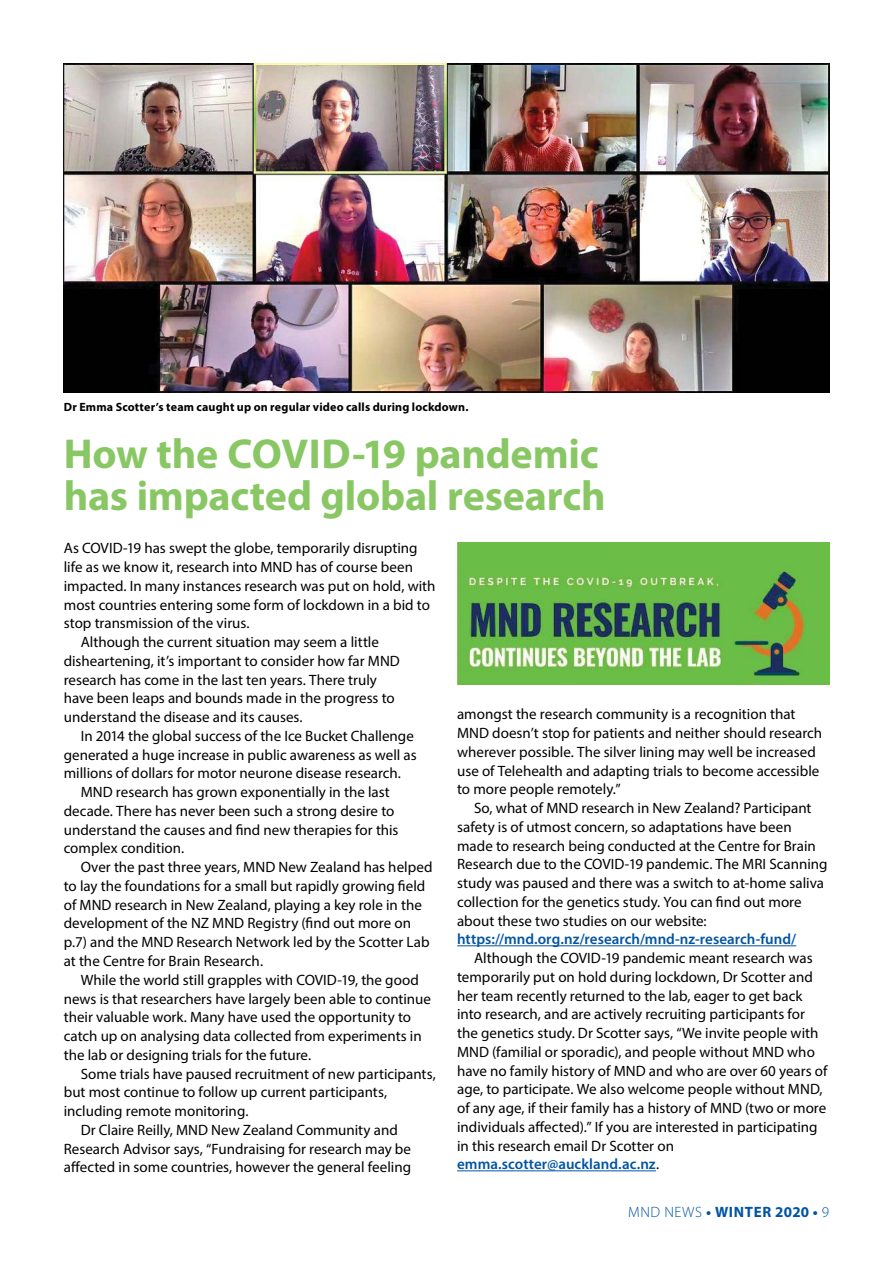
<style>
.page{position:relative;width:893px;height:1263px;background:#fff}
.page>*{position:absolute;margin:0;border:0;box-sizing:border-box;transform-origin:0 0}
.t1{font:700 42px/42px "Myriad Pro";letter-spacing:-.005em;color:#89c764}
.t2{font:15px/18.8px "Myriad Pro";color:#000}
.t3{font:600 15px "Myriad Pro";color:#0054a3}
.t4{font:700 15px "Myriad Pro";letter-spacing:.04em;color:#0054a3}
.t5{font:700 12px "Myriad Pro";letter-spacing:.015em;color:#000}
.s1{font-weight:600;color:#0054a3}
.s2{font-weight:300}
</style>
<div class="page">
<hr style="left:457px;top:945px;width:339px;height:1px;background:#0054a3">
<hr style="left:457px;top:1170px;width:199px;height:1px;background:#0054a3">
<img style="left:64px;top:64px;width:765px;height:328px">
<img style="left:457px;top:542px;width:372px;height:142px">
<p class="t5" style="left:64px;top:399px;width:406px">Dr Emma Scotter’s team caught up on regular video calls during lockdown.</p>
<h1 class="t1" style="left:64px;top:432px;width:543px">how the COviD-19 pandemic has impacted global research</h1>
<p class="t2" style="left:64px;top:540px;width:355px">As COVID-19 has swept the globe, temporarily disrupting</p>
<p class="t2" style="left:64px;top:559px;width:351px">life as we know it, research into MND has of course been</p>
<p class="t2" style="left:64px;top:578px;width:373px">impacted. In many instances research was put on hold, with</p>
<p class="t2" style="left:64px;top:596px;width:368px">most countries entering some form of lockdown in a bid to</p>
<p class="t2" style="left:64px;top:615px;width:187px">stop transmission of the virus.</p>
<p class="t2" style="left:81px;top:634px;width:300px">Although the current situation may seem a little</p>
<p class="t2" style="left:64px;top:653px;width:338px">disheartening, it’s important to consider how far MND</p>
<p class="t2" style="left:64px;top:671px;width:315px">research has come in the last ten years. There truly</p>
<p class="t2" style="left:64px;top:690px;width:332px">have been leaps and bounds made in the progress to</p>
<p class="t2" style="left:64px;top:709px;width:240px">understand the disease and its causes.</p>
<p class="t2" style="left:81px;top:728px;width:335px">In 2014 the global success of the Ice Bucket Challenge</p>
<p class="t2" style="left:64px;top:746px;width:354px">generated a huge increase in public awareness as well as</p>
<p class="t2" style="left:64px;top:765px;width:339px">millions of dollars for motor neurone disease research.</p>
<p class="t2" style="left:81px;top:784px;width:310px">MND research has grown exponentially in the last</p>
<p class="t2" style="left:64px;top:803px;width:332px">decade. There has never been such a strong desire to</p>
<p class="t2" style="left:64px;top:821px;width:336px">understand the causes and find new therapies for this</p>
<p class="t2" style="left:64px;top:840px;width:122px">complex condition.</p>
<p class="t2" style="left:81px;top:859px;width:353px">Over the past three years, MND New Zealand has helped</p>
<p class="t2" style="left:64px;top:878px;width:363px">to lay the foundations for a small but rapidly growing field</p>
<p class="t2" style="left:64px;top:896px;width:360px">of MND research in New Zealand, playing a key role in the</p>
<p class="t2" style="left:64px;top:915px;width:349px">development of the NZ MND Registry (find out more on</p>
<p class="t2" style="left:64px;top:934px;width:367px">p.7) and the MND Research Network led by the Scotter Lab</p>
<p class="t2" style="left:64px;top:953px;width:201px">at the Centre for Brain Research.</p>
<p class="t2" style="left:81px;top:971px;width:340px">While the world still grapples with COVID-19, the good</p>
<p class="t2" style="left:64px;top:990px;width:369px">news is that researchers have largely been able to continue</p>
<p class="t2" style="left:64px;top:1009px;width:349px">their valuable work. Many have used the opportunity to</p>
<p class="t2" style="left:64px;top:1028px;width:359px">catch up on analysing data collected from experiments in</p>
<p class="t2" style="left:64px;top:1046px;width:249px">the lab or designing trials for the future.</p>
<p class="t2" style="left:81px;top:1065px;width:357px">Some trials have paused recruitment of new participants,</p>
<p class="t2" style="left:64px;top:1084px;width:325px">but most continue to follow up current participants,</p>
<p class="t2" style="left:64px;top:1103px;width:186px">including remote monitoring.</p>
<p class="t2" style="left:81px;top:1121px;width:319px">Dr Claire Reilly, MND New Zealand Community and</p>
<p class="t2" style="left:64px;top:1140px;width:349px">Research Advisor says, “Fundraising for research may be</p>
<p class="t2" style="left:64px;top:1159px;width:349px">affected in some countries, however the general feeling</p>
<p class="t2" style="left:457px;top:706px;width:367px">amongst the research community is a recognition that MND doesn’t stop for patients and neither should research wherever possible. The silver lining may well be increased use of Telehealth and adapting trials to become accessible to more people remotely.”</p>
<p class="t2" style="left:457px;top:800px;width:372px;text-indent:17px">So, what of MND research in New Zealand? Participant safety is of utmost concern, so adaptations have been made to research being conducted at the Centre for Brain Research due to the COVID-19 pandemic. The MRI Scanning study was paused and there was a switch to at-home saliva collection for the genetics study. You can find out more about these two studies on our website:</p>
<p class="t3" style="left:457px;top:933px;width:341px">https://mnd.org.nz/research/mnd-nz-research-fund/</p>
<p class="t2" style="left:457px;top:950px;width:372px;text-indent:17px">Although the COVID-19 pandemic meant research was temporarily put on hold during lockdown, Dr Scotter and her team recently returned to the lab, eager to get back into research, and are actively recruiting participants for the genetics study. Dr Scotter says, “We invite people with MND (familial or sporadic), and people without MND who have no family history of MND and who are over 60 years of age, to participate. We also welcome people without MND, of any age, if their family has a history of MND (two or more individuals affected).” If you are interested in participating in this research email Dr Scotter on <span class="s1">emma.scotter@auckland.ac.nz</span>.</p>
<p class="t4" style="left:628px;top:1202px;width:202px"><span class="s2">MND NEWS</span> • WiNtEr 2020 • <span class="s2">9</span></p>
</div>
